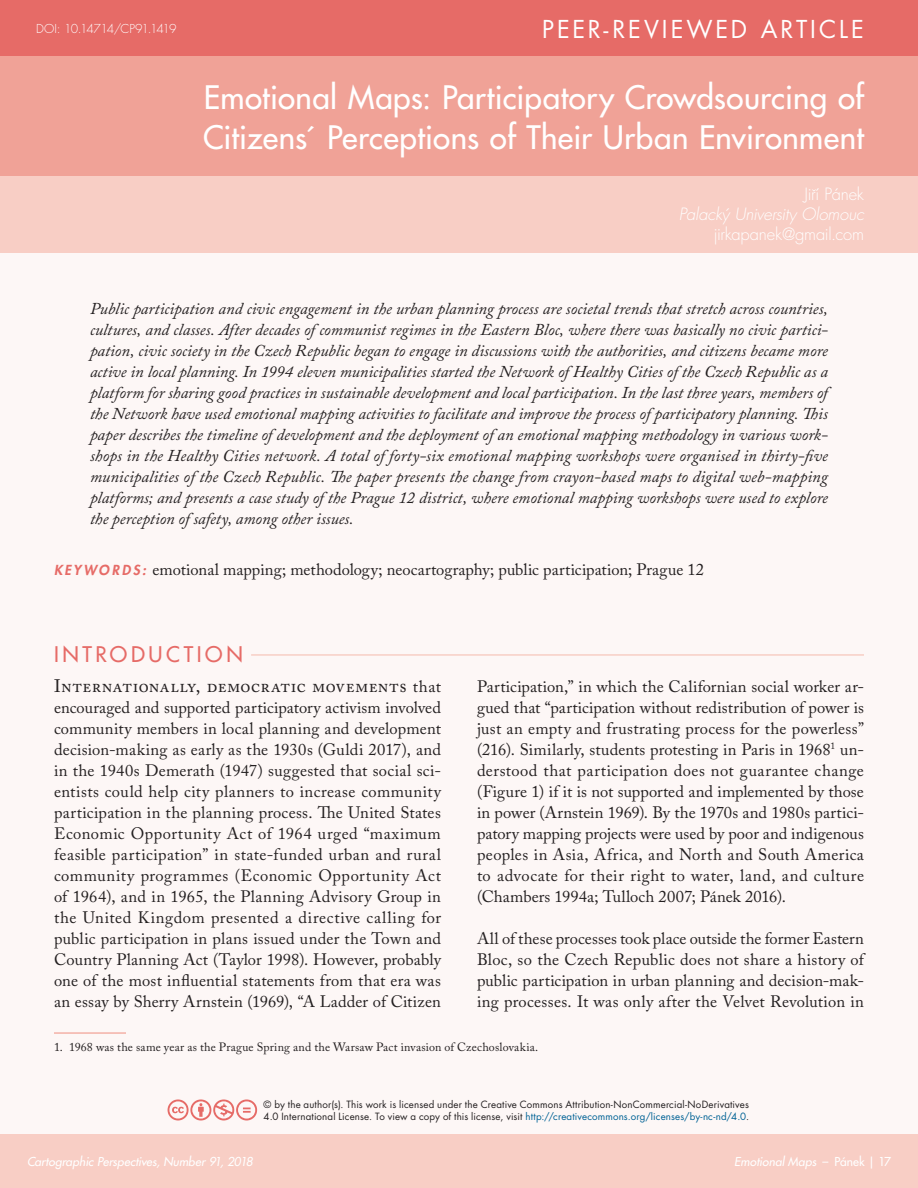
<style>
.page{position:relative;width:918px;height:1188px;background:#fff}
.page>*{position:absolute;margin:0;border:0;box-sizing:border-box;transform-origin:0 0}
.Article_Title{font:500 31.5px/40.5px "Futura Std";letter-spacing:.005em;color:#fff}
.t1{font:24px "Futura Std";letter-spacing:.12em;color:#fff}
.Greater_Header{font:500 21px "Futura Std";letter-spacing:.17em;color:#e66b67}
.Main_Body_Text{font:18px "Adobe Caslon Pro";letter-spacing:.025em;color:#231f20}
.Main_Body_Text-2{font:16.5px/21px "Adobe Caslon Pro";letter-spacing:.005em;color:#231f20;text-align:justify}
.Abstract{font:italic 16.5px/21px "Adobe Caslon Pro";color:#231f20;text-align:justify}
.Keywords{font:16.5px "Adobe Caslon Pro";color:#231f20}
.Article_Author{font:300 16.5px "Futura Std";letter-spacing:-.015em;color:#fff}
.Article_Author-2{font:italic 300 16.5px "Futura Std";letter-spacing:-.01em;color:#fff}
.Footnotes{font:12px "Adobe Caslon Pro";letter-spacing:.01em;color:#231f20}
.t2{font:italic 500 12px "Futura Std";letter-spacing:.005em;color:#fff}
.Article_Author-3{font:300 12px "Futura Std";letter-spacing:-.065em;color:#fff}
.t3{font:9.75px/12.8px "Futura Std";letter-spacing:.015em;color:#231f20}
.s1{font-family:"Futura Std";font-weight:800;font-style:italic;font-size:13.5px;color:#e66b67}
.s2{font-size:16.5px}
.s3{color:#006295}
.s4{font-style:normal}
</style>
<div class="page">
<div style="left:0;top:1134px;width:918px;height:54px;background:#f8cec5"></div>
<div style="left:0;top:0;width:918px;height:1134px;background:#fdf7f6"></div>
<div style="left:0;top:56px;width:918px;height:120px;background:#f0a297"></div>
<div style="left:0;top:176px;width:918px;height:77px;background:#f8cec5"></div>
<div style="left:0;top:0;width:918px;height:56px;background:#e66b67"></div>
<hr style="left:54px;top:1032px;width:72px;height:2px;background:#f4b1a7">
<hr style="left:54px;top:654px;width:810px;height:2px;background:#f8cec5">
<hr style="left:54px;top:653px;width:197px;height:3px;background:#fdf7f6">
<svg style="left:168px;top:1099px;width:89px;height:22px"></svg>
<p class="Article_Author-3" style="left:36px;top:21px;width:142px">DOI: 10.14714/CP91.1419</p>
<p class="t1" style="left:542px;top:14px;width:323px">PEER-REVIEWED ARTICLE</p>
<p class="Article_Title" style="left:203px;top:77px;width:662px">Emotional Maps: Participatory Crowdsourcing of<br>Citizens´ Perceptions of Their Urban Environment</p>
<p class="Article_Author" style="left:805px;top:184px;width:61px">Jirí Pánek</p>
<p class="Article_Author-2" style="left:679px;top:204px;width:187px">Palacký University Olomouc</p>
<p class="Article_Author" style="left:714px;top:224px;width:152px">jirkapanek@gmail.com</p>
<p class="Abstract" style="left:90px;top:298px;width:740px">Public participation and civic engagement in the urban planning process are societal trends that stretch across countries, cultures, and classes. After decades of communist regimes in the Eastern Bloc, where there was basically no civic partici&shy;pation, civic society in the Czech Republic began to engage in discussions with the authorities, and citizens became more active in local planning. In 1994 eleven municipalities started the Network of Healthy Cities of the Czech Republic as a platform for sharing good practices in sustainable development and local participation. In the last three years, members of the Network have used emotional mapping activities to facilitate and improve the process of participatory planning. This paper describes the timeline of development and the deployment of an emotional mapping methodology in various work&shy;shops in the Healthy Cities network. A total of forty-six emotional mapping workshops were organised in thirty-five municipalities of the Czech Republic. The paper presents the change from crayon-based maps to digital web-mapping platforms; and presents a case study of the Prague 12 district, where emotional mapping workshops were used to explore the perception of safety, among other issues.</p>
<p class="Keywords" style="left:54px;top:559px;width:652px"><span class="s1">K EY WO R D S :</span> emotional mapping; methodology; neocartography; public participation; Prague 12</p>
<p class="Greater_Header" style="left:54px;top:641px;width:190px">INTRODUCTION</p>
<p class="Main_Body_Text" style="left:54px;top:675px;width:389px">Internationally, democratic movements <span class="s2">that</span></p>
<p class="Main_Body_Text-2" style="left:54px;top:697px;width:389px">encouraged and supported participatory activism involved community members in local planning and development decision-making as early as the 1930s (Guldi 2017), and in the 1940s Demerath (1947) suggested that social sci&shy;entists could help city planners to increase community participation in the planning process. The United States Economic Opportunity Act of 1964 urged “maximum feasible participation” in state-funded urban and rural community programmes (Economic Opportunity Act of 1964), and in 1965, the Planning Advisory Group in the United Kingdom presented a directive calling for public participation in plans issued under the Town and Country Planning Act (Taylor 1998). However, probably one of the most influential statements from that era was an essay by Sherry Arnstein (1969), “A Ladder of Citizen</p>
<p class="Main_Body_Text-2" style="left:477px;top:676px;width:389px">Participation,” in which the Californian social worker ar&shy;gued that “participation without redistribution of power is just an empty and frustrating process for the powerless” (216). Similarly, students protesting in Paris in 1968<sup>1</sup> un&shy;derstood that participation does not guarantee change (Figure 1) if it is not supported and implemented by those in power (Arnstein 1969). By the 1970s and 1980s partici&shy;patory mapping projects were used by poor and indigenous peoples in Asia, Africa, and North and South America to advocate for their right to water, land, and culture (Chambers 1994a; Tulloch 2007; Pánek 2016).</p>
<p class="Main_Body_Text-2" style="left:477px;top:928px;width:391px;text-align:left">All of these processes took place outside the former Eastern Bloc, so the Czech Republic does not share a history of public participation in urban planning and decision-mak&shy;ing processes. It was only after the Velvet Revolution in</p>
<p class="Footnotes" style="left:54px;top:1040px;width:486px">1. 1968 was the same year as the Prague Spring and the Warsaw Pact invasion of Czechoslovakia.</p>
<p class="t3" style="left:264px;top:1098px;width:487px">© by the author(s). This work is licensed under the Creative Commons Attribution-NonCommercial-NoDerivatives<br>4.0 International License. To view a copy of this license, visit <span class="s3">http://creativecommons.org/licenses/by-nc-nd/4.0</span>.</p>
<p class="t2" style="left:27px;top:1154px;width:227px">Cartographic Perspectives, Number 91, 2018</p>
<p class="t2" style="left:734px;top:1154px;width:158px">Emotional Maps <span class="s4">– Pánek | 17</span></p>
</div>
